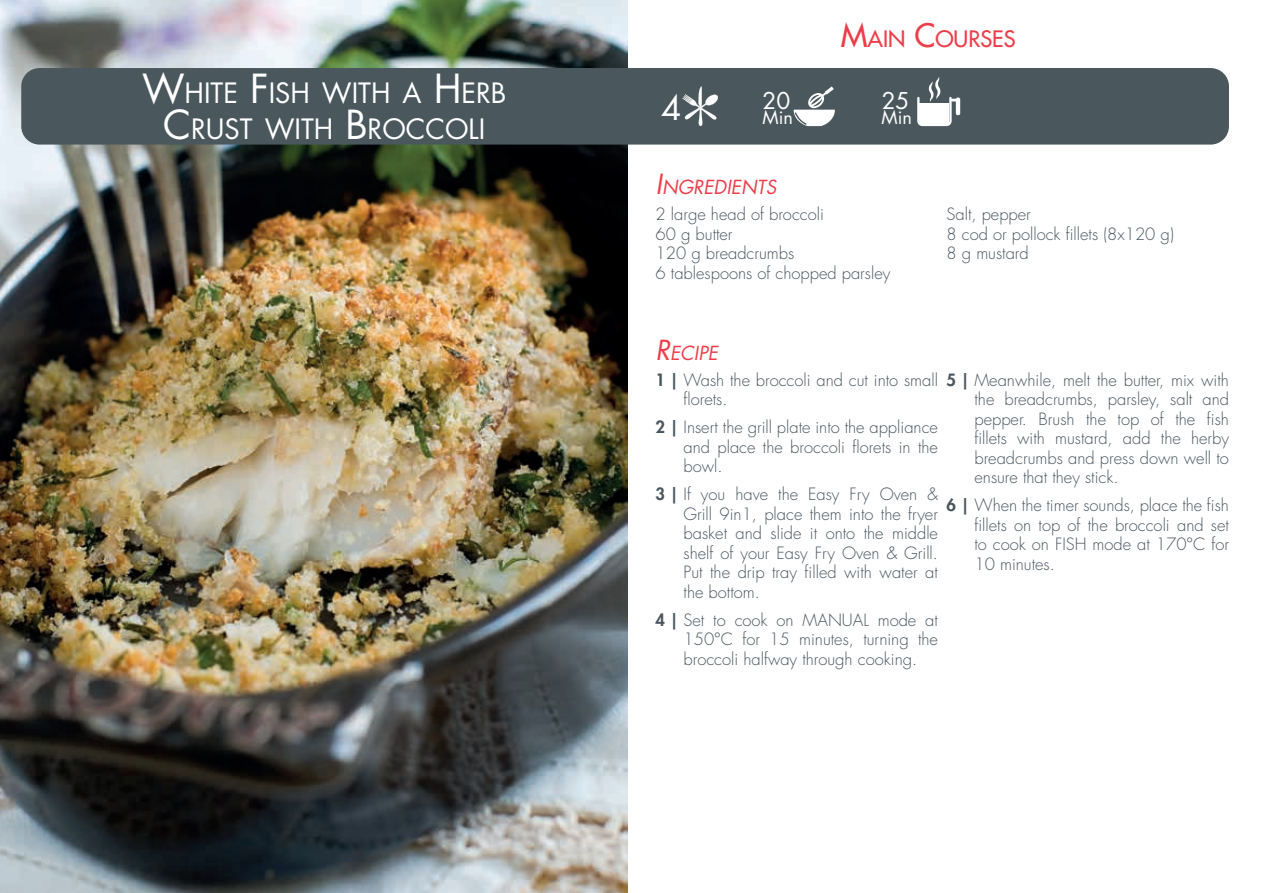
<style>
.page{position:relative;width:1263px;height:893px;background:#fff}
.page>*{position:absolute;margin:0;border:0;box-sizing:border-box;transform-origin:0 0}
.t1{font:33px "Futura Std";color:#fff}
.t2{font:27.3px "Futura Std";color:#fff}
.t3{font:22.5px "Futura Std";color:#fff}
.t4{font:500 22.05px "Futura Std";color:#ee3d49}
.t5{font:italic 18.9px "Futura Std";color:#ee3d49}
.t6{font:18px "Futura Std";color:#fff}
.t7{font:300 16.5px/19.5px "Futura Std";color:#4a565e;text-align:justify}
.s1{font-size:39px}
.s2{font-size:31.5px}
.s3{font-size:27px}
.s4{font-weight:800}
</style>
<div class="page">
<img style="left:0;top:0;width:627px;height:893px">
<div style="left:21px;top:68px;width:1208px;height:77px;background:#4a585e;border-radius:18px"></div>
<svg style="left:794px;top:86px;width:41px;height:40px"></svg>
<hr style="left:956px;top:98px;width:4px;height:17px;background:#fff;border-radius:2px">
<svg style="left:917px;top:77px;width:39px;height:49px"></svg>
<svg style="left:682px;top:87px;width:36px;height:39px"></svg>
<h2 class="t2" style="left:142px;top:75px;width:366px"><span class="s1">W</span>HITE <span class="s1">F</span>ISH WITH A <span class="s1">H</span>ERB</h2>
<h2 class="t2" style="left:163px;top:111px;width:324px"><span class="s1">C</span>RUST WITH <span class="s1">B</span>ROCCOLI</h2>
<h3 class="t4" style="left:841px;top:25px;width:175px"><span class="s2">M</span>AIN <span class="s2">C</span>OURSES</h3>
<h1 class="t1" style="left:661px;top:87px;width:22px">4</h1>
<h3 class="t3" style="left:762px;top:86px;width:29px">20</h3>
<p class="t6" style="left:762px;top:106px;width:32px">Min</p>
<h3 class="t3" style="left:882px;top:86px;width:29px">25</h3>
<p class="t6" style="left:881px;top:106px;width:32px">Min</p>
<p class="t5" style="left:656px;top:175px;width:122px"><span class="s3">I</span>NGREDIENTS</p>
<p class="t7" style="left:656px;top:205px;width:236px;text-align:left">2 large head of broccoli<br>60 g butter<br>120 g breadcrumbs<br>6 tablespoons of chopped parsley</p>
<p class="t7" style="left:946px;top:205px;width:229px;text-align:left">Salt, pepper<br>8 cod or pollock fillets (8x120 g)<br>8 g mustard</p>
<p class="t5" style="left:656px;top:341px;width:64px"><span class="s3">R</span>ECIPE</p>
<p class="t7" style="left:683px;top:370px;width:256px;text-indent:-28px"><span class="s4">1 |</span> Wash the broccoli and cut into small florets.</p>
<p class="t7" style="left:683px;top:418px;width:256px;text-indent:-28px"><span class="s4">2 |</span> Insert the grill plate into the appliance and place the broccoli florets in the bowl.</p>
<p class="t7" style="left:683px;top:485px;width:256px;text-indent:-28px"><span class="s4">3 |</span> If you have the Easy Fry Oven &amp; Grill 9in1, place them into the fryer basket and slide it onto the middle shelf of your Easy Fry Oven &amp; Grill.<br>Put the drip tray filled with water at the bottom.</p>
<p class="t7" style="left:683px;top:610px;width:256px;text-indent:-28px"><span class="s4">4 |</span> Set to cook on MANUAL mode at 150°C for 15 minutes, turning the broccoli halfway through cooking.</p>
<p class="t7" style="left:974px;top:370px;width:256px;text-indent:-28px"><span class="s4">5 |</span> Meanwhile, melt the butter, mix with the breadcrumbs, parsley, salt and pepper. Brush the top of the fish fillets with mustard, add the herby breadcrumbs and press down well to ensure that they stick.</p>
<p class="t7" style="left:974px;top:496px;width:256px;text-indent:-28px"><span class="s4">6 |</span> When the timer sounds, place the fish fillets on top of the broccoli and set to cook on FISH mode at 170°C for 10 minutes.</p>
</div>
